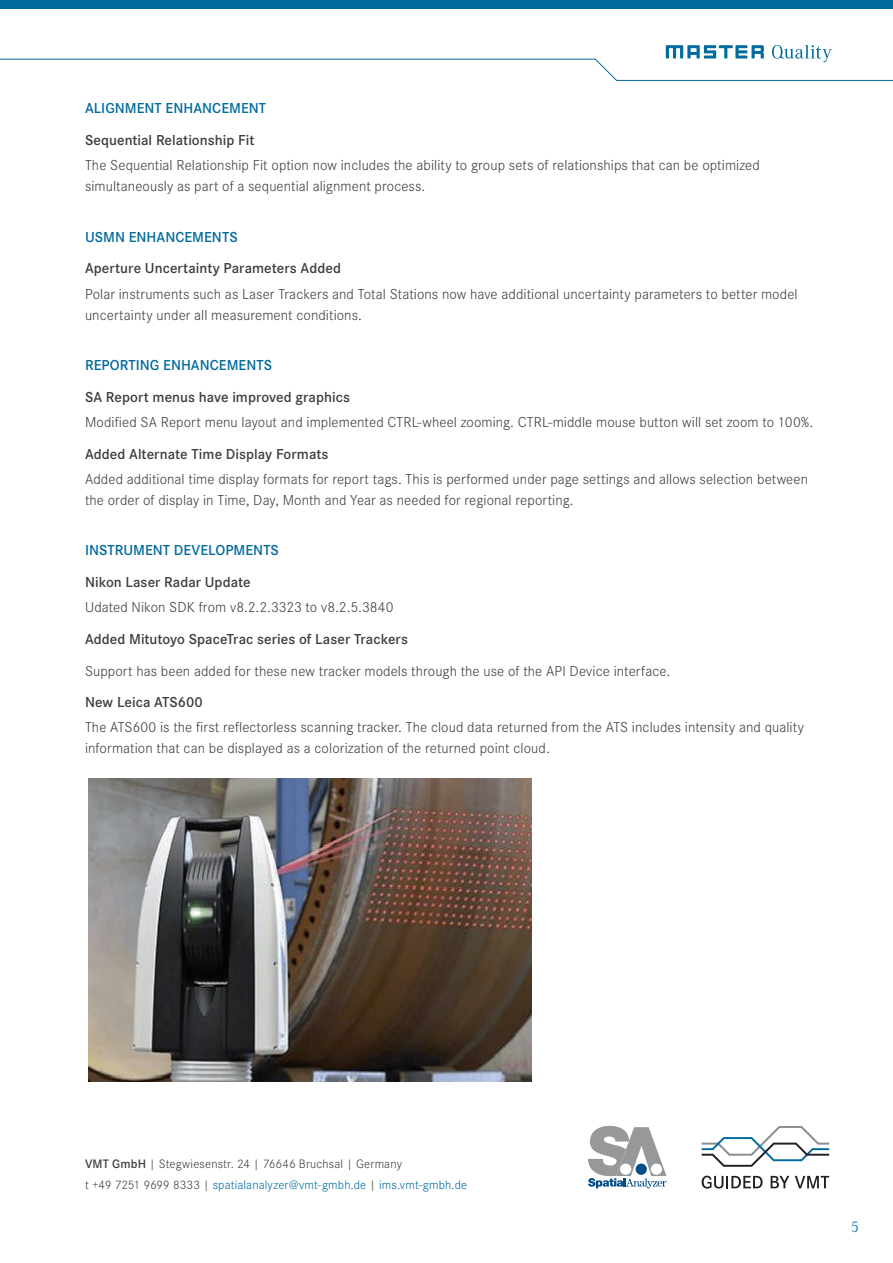
<style>
.page{position:relative;width:893px;height:1263px;background:#fff}
.page>*{position:absolute;margin:0;border:0;box-sizing:border-box;transform-origin:0 0}
.t1{font:300 15px/21px "Corporate S";letter-spacing:.005em;color:#3e3e3f}
.t2{font:600 15px "Corporate S";letter-spacing:.005em;color:#3e3e3f}
.t3{font:600 15px "Corporate S";color:#006b9d}
.t4{font:300 15px "Corporate A";color:#006b9d}
.t5{font:300 12.75px/21px "Corporate S";letter-spacing:.01em;color:#3e3e3f}
.s1{font-weight:600}
.s2{color:#006b9d}
</style>
<div class="page">
<svg style="left:0;top:45px;width:893px;height:36px"></svg>
<div style="left:0;top:0;width:893px;height:9px;background:#006b9d"></div>
<img style="left:89px;top:779px;width:443px;height:303px">
<svg style="left:702px;top:1176px;width:61px;height:12px"></svg>
<svg style="left:771px;top:1176px;width:18px;height:12px"></svg>
<svg style="left:795px;top:1176px;width:34px;height:12px"></svg>
<svg style="left:702px;top:1126px;width:127px;height:41px"></svg>
<svg style="left:588px;top:1126px;width:78px;height:62px"></svg>
<p class="t3" style="left:85px;top:100px;width:183px">ALIGNMENT ENHANCEMENT</p>
<p class="t2" style="left:85px;top:131px;width:171px">Sequential Relationship Fit</p>
<p class="t1" style="left:85px;top:155px;width:676px">The Sequential Relationship Fit option now includes the ability to group sets of relationships that can be optimized simultaneously as part of a sequential alignment process.</p>
<p class="t3" style="left:85px;top:228px;width:154px">USMN ENHANCEMENTS</p>
<p class="t2" style="left:85px;top:260px;width:257px">Aperture Uncertainty Parameters Added</p>
<p class="t1" style="left:85px;top:283px;width:714px">Polar instruments such as Laser Trackers and Total Stations now have additional uncertainty parameters to better model uncertainty under all measurement conditions.</p>
<p class="t3" style="left:85px;top:356px;width:189px">REPORTING ENHANCEMENTS</p>
<p class="t2" style="left:85px;top:388px;width:266px">SA Report menus have improved graphics</p>
<p class="t1" style="left:85px;top:412px;width:730px">Modified SA Report menu layout and implemented CTRL-wheel zooming. CTRL-middle mouse button will set zoom to 100%.</p>
<p class="t2" style="left:85px;top:445px;width:245px">Added Alternate Time Display Formats</p>
<p class="t1" style="left:85px;top:469px;width:724px">Added additional time display formats for report tags. This is performed under page settings and allows selection between the order of display in Time, Day, Month and Year as needed for regional reporting.</p>
<p class="t3" style="left:85px;top:542px;width:195px">INSTRUMENT DEVELOPMENTS</p>
<p class="t2" style="left:85px;top:573px;width:167px">Nikon Laser Radar Update</p>
<p class="t1" style="left:85px;top:597px;width:310px">Udated Nikon SDK from v8.2.2.3323 to v8.2.5.3840</p>
<p class="t2" style="left:85px;top:630px;width:324px">Added Mitutoyo SpaceTrac series of Laser Trackers</p>
<p class="t1" style="left:85px;top:660px;width:587px">Support has been added for these new tracker models through the use of the API Device interface.</p>
<p class="t2" style="left:85px;top:694px;width:119px">New Leica ATS600</p>
<p class="t1" style="left:85px;top:717px;width:720px">The ATS600 is the first reflectorless scanning tracker. The cloud data returned from the ATS includes intensity and quality information that can be displayed as a colorization of the returned point cloud.</p>
<p class="t5" style="left:85px;top:1153px;width:384px"><span class="s1">VMT GmbH</span> | Stegwiesenstr. 24 | 76646 Bruchsal | Germany<br>t +49 7251 9699 8333 | <span class="s2">spatialanalyzer@vmt-gmbh.de</span> | <span class="s2">ims.vmt-gmbh.de</span></p>
<p class="t4" style="left:851px;top:1218px;width:10px">5</p>
</div>
